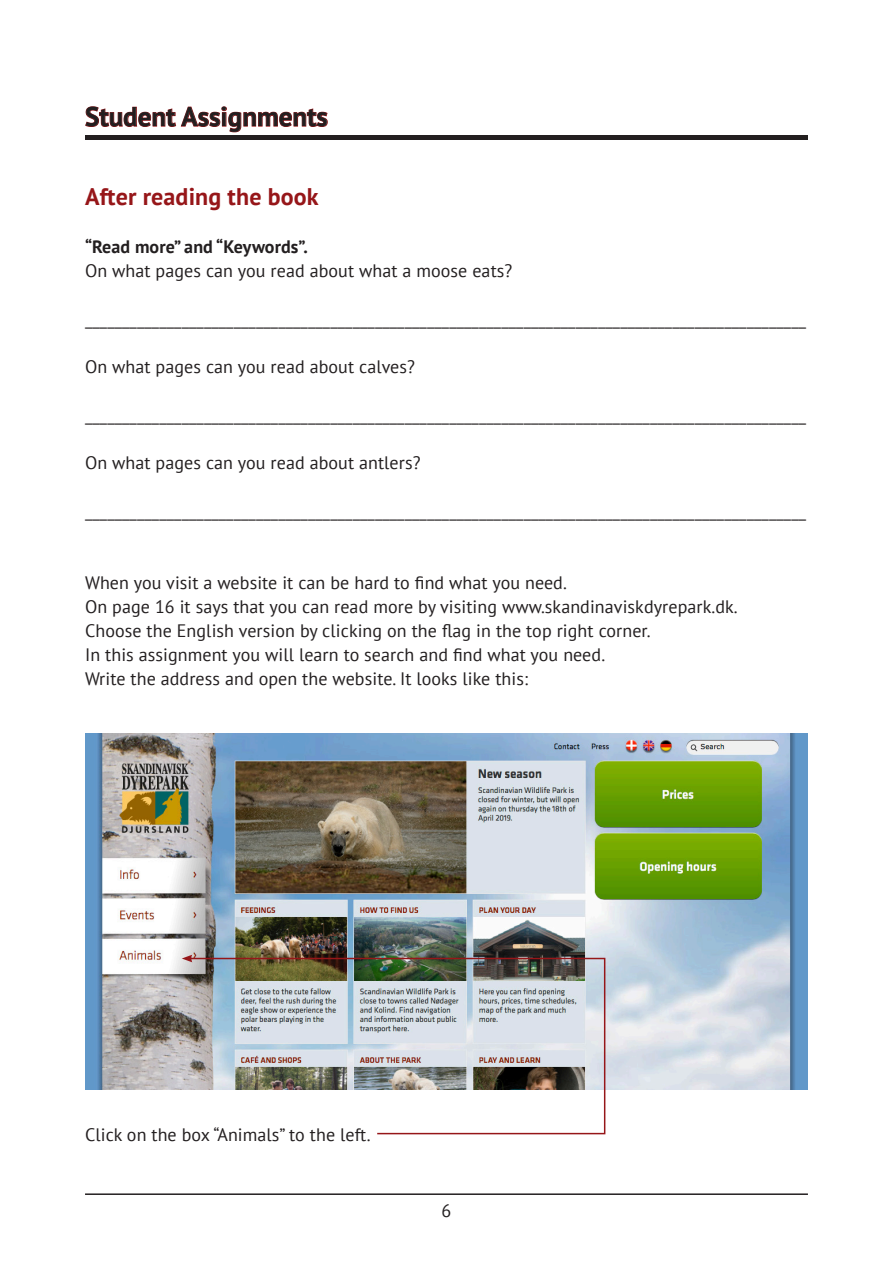
<style>
.page{position:relative;width:893px;height:1263px;background:#fff}
.page>*{position:absolute;margin:0;border:0;box-sizing:border-box;transform-origin:0 0}
.t1{font:700 27px "PT Sans";color:#231f20}
.Rubrik{font:700 24px "PT Sans";letter-spacing:.005em;color:#961619}
.Brødtekst{font:18px "PT Sans";letter-spacing:.005em;color:#231f20}
.Mellemrubrik{font:700 18px "PT Sans";letter-spacing:.005em;color:#231f20}
</style>
<div class="page">
<hr style="left:85px;top:1193px;width:723px;height:2px;background:#231f20">
<hr style="left:85px;top:136px;width:723px;height:4px;background:#231f20">
<svg style="left:85px;top:106px;width:243px;height:27px"></svg>
<img style="left:85px;top:733px;width:723px;height:357px">
<img style="left:188px;top:957px;width:418px;height:178px">
<svg style="left:182px;top:955px;width:10px;height:7px"></svg>
<h1 class="t1" style="left:85px;top:99px;width:244px">Student Assignments</h1>
<p class="Rubrik" style="left:85px;top:181px;width:235px">After reading the book</p>
<p class="Mellemrubrik" style="left:85px;top:235px;width:224px">“Read more” and “Keywords”.</p>
<p class="Brødtekst" style="left:85px;top:259px;width:429px">On what pages can you read about what a moose eats?</p>
<p class="Brødtekst" style="left:85px;top:307px;width:723px">_________________________________________________________________________________________________</p>
<p class="Brødtekst" style="left:85px;top:355px;width:331px">On what pages can you read about calves?</p>
<p class="Brødtekst" style="left:85px;top:403px;width:723px">_________________________________________________________________________________________________</p>
<p class="Brødtekst" style="left:85px;top:451px;width:337px">On what pages can you read about antlers?</p>
<p class="Brødtekst" style="left:85px;top:499px;width:723px">_________________________________________________________________________________________________</p>
<p class="Brødtekst" style="left:85px;top:571px;width:483px">When you visit a website it can be hard to find what you need.</p>
<p class="Brødtekst" style="left:85px;top:595px;width:654px">On page 16 it says that you can read more by visiting www.skandinaviskdyrepark.dk.</p>
<p class="Brødtekst" style="left:85px;top:619px;width:567px">Choose the English version by clicking on the flag in the top right corner.</p>
<p class="Brødtekst" style="left:85px;top:643px;width:522px">In this assignment you will learn to search and find what you need.</p>
<p class="Brødtekst" style="left:85px;top:667px;width:444px">Write the address and open the website. It looks like this:</p>
<p class="Brødtekst" style="left:85px;top:1123px;width:287px">Click on the box “Animals” to the left.</p>
<p class="Brødtekst" style="left:442px;top:1199px;width:11px">6</p>
</div>
